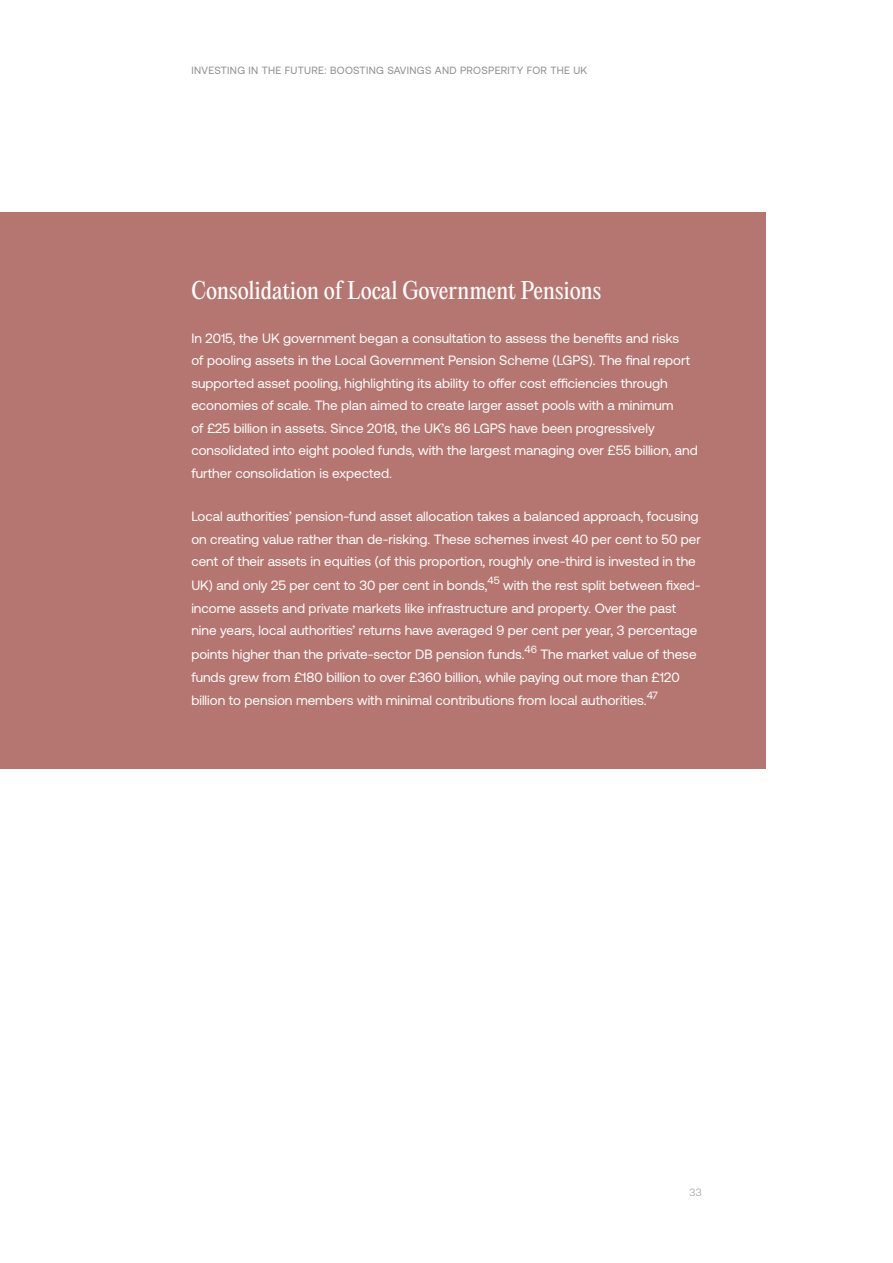
<style>
.page{position:relative;width:893px;height:1263px;background:#fff}
.page>*{position:absolute;margin:0;border:0;box-sizing:border-box;transform-origin:0 0}
.t1{font:22.5px "PP Editorial New";letter-spacing:-.005em;color:#fff}
.t2{font:13.5px/23px "Aeonik";color:#fff}
.t3{font:10.5px "Aeonik";letter-spacing:.03em;color:#8f8f8f}
.t4{font:300 10.5px "Aeonik";color:#8f8f8f}
</style>
<div class="page">
<div style="left:0;top:213px;width:765px;height:556px;background:#b57671"></div>
<p class="t3" style="left:191px;top:64px;width:397px">INVESTING IN THE FUTURE: BOOSTING SAVINGS AND PROSPERITY FOR THE UK</p>
<h1 class="t1" style="left:191px;top:275px;width:412px">Consolidation of Local Government Pensions</h1>
<p class="t2" style="left:191px;top:327px;width:508px;line-height:22.5px">In 2015, the UK government began a consultation to assess the benefits and risks<br>of pooling assets in the Local Government Pension Scheme (LGPS). The final report supported asset pooling, highlighting its ability to offer cost efficiencies through economies of scale. The plan aimed to create larger asset pools with a minimum<br>of £25 billion in assets. Since 2018, the UK’s 86 LGPS have been progressively consolidated into eight pooled funds, with the largest managing over £55 billion, and further consolidation is expected.</p>
<p class="t2" style="left:191px;top:505px;width:511px">Local authorities’ pension-fund asset allocation takes a balanced approach, focusing on creating value rather than de-risking. These schemes invest 40 per cent to 50 per cent of their assets in equities (of this proportion, roughly one-third is invested in the UK) and only 25 per cent to 30 per cent in bonds,<sup>45</sup> with the rest split between fixed&shy;income assets and private markets like infrastructure and property. Over the past nine years, local authorities’ returns have averaged 9 per cent per year, 3 percentage points higher than the private-sector DB pension funds.<sup>46</sup> The market value of these funds grew from £180 billion to over £360 billion, while paying out more than £120 billion to pension members with minimal contributions from local authorities.<sup>47</sup></p>
<p class="t4" style="left:690px;top:1186px;width:14px">33</p>
</div>
